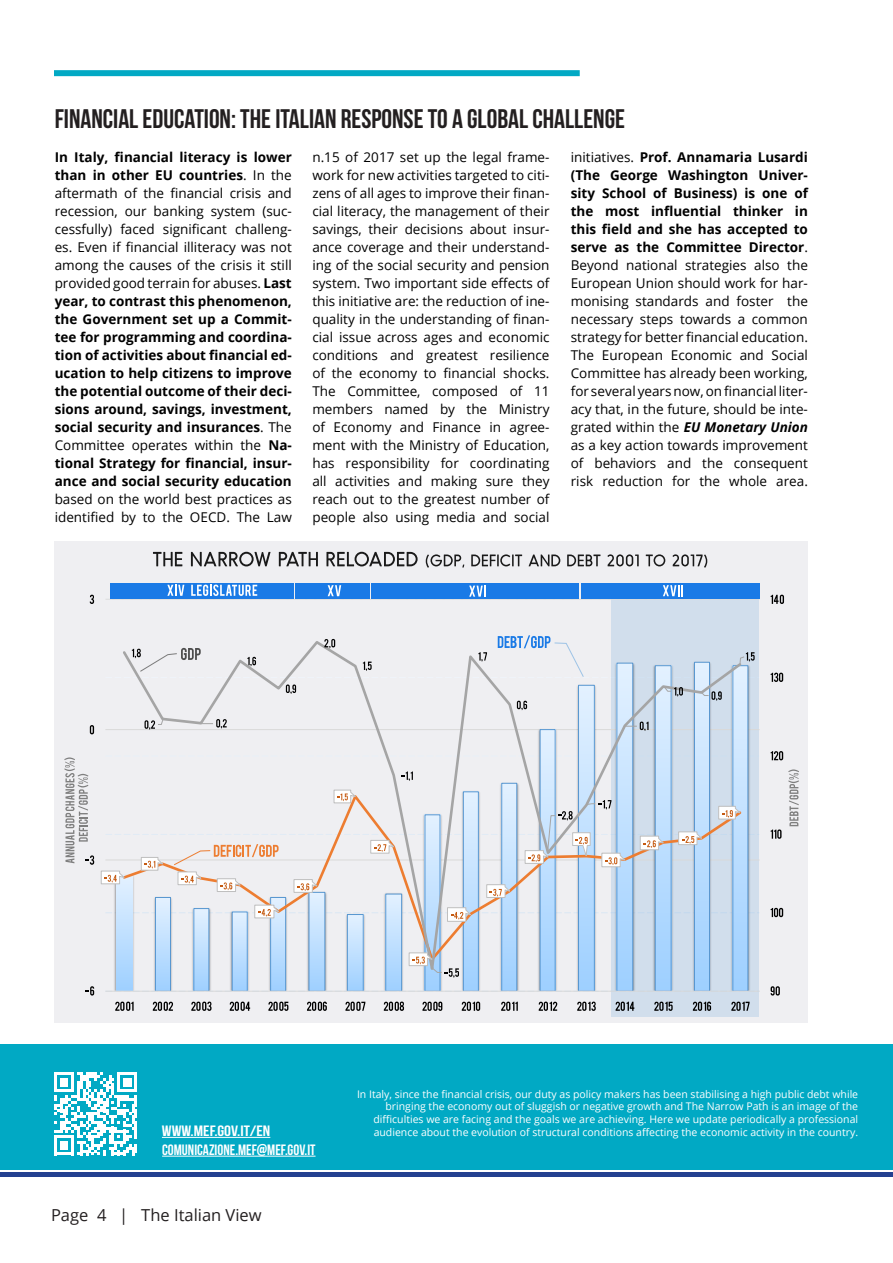
<style>
.page{position:relative;width:893px;height:1263px;background:#fff}
.page>*{position:absolute;margin:0;border:0;box-sizing:border-box;transform-origin:0 0}
.t1{font:26.85px "Bebas Neue";color:#231f20}
.t2{font:16.5px "Open Sans";color:#231f20}
.t3{font:15px "Bebas Neue";color:#fff}
.t4{font:15px "Bebas Neue";color:#fff;scale:1.16 1}
.t5{font:13.5px/18px "Open Sans";color:#000;text-align:justify}
.t6{font:700 13.5px/18px "Open Sans";color:#000;text-align:justify}
.t7{font:10.5px/12.6px "Open Sans";color:#fff;text-align:right}
.s1{font-weight:400}
.s2{font-weight:700}
.s3{font-weight:700;font-style:italic}
</style>
<div class="page">
<div style="left:55px;top:541px;width:753px;height:482px;background:#efeff2"></div>
<div style="left:105px;top:600px;width:655px;height:78px;background:#efeff2"></div>
<div style="left:611px;top:589px;width:148px;height:428px;background:#d1deec"></div>
<hr style="left:105px;top:859px;width:655px;height:1px;background:#d9d9d9">
<hr style="left:105px;top:729px;width:655px;height:1px;background:#d9d9d9">
<hr style="left:105px;top:599px;width:655px;height:1px;background:#d9d9d9">
<img style="left:113px;top:885px;width:22px;height:106px">
<img style="left:191px;top:985px;width:21px;height:6px">
<img style="left:229px;top:985px;width:22px;height:6px">
<img style="left:344px;top:985px;width:23px;height:6px">
<img style="left:731px;top:665px;width:20px;height:326px">
<div style="left:116px;top:875px;width:16px;height:116px;background:linear-gradient(to bottom,#e3f1ff,#9fd0ff)"></div>
<div style="left:155px;top:897px;width:15px;height:94px;background:#a1d1ff"></div>
<div style="left:155px;top:897px;width:16px;height:94px;border:1px solid #5997d0"></div>
<div style="left:194px;top:908px;width:15px;height:83px;background:#a1d1ff"></div>
<div style="left:193px;top:908px;width:16px;height:83px;border:1px solid #5997d0"></div>
<div style="left:232px;top:912px;width:15px;height:79px;background:#a1d1ff"></div>
<div style="left:232px;top:911px;width:16px;height:80px;border:1px solid #5997d0"></div>
<div style="left:271px;top:897px;width:15px;height:94px;background:#a1d1ff"></div>
<div style="left:270px;top:897px;width:16px;height:94px;border:1px solid #5997d0"></div>
<div style="left:309px;top:892px;width:16px;height:99px;background:#a0d1ff"></div>
<div style="left:309px;top:892px;width:16px;height:99px;border:1px solid #5997d0"></div>
<div style="left:347px;top:914px;width:16px;height:77px;background:#a1d1ff"></div>
<div style="left:347px;top:914px;width:17px;height:77px;border:1px solid #5997d0"></div>
<div style="left:386px;top:894px;width:16px;height:97px;background:#a1d1ff"></div>
<div style="left:385px;top:894px;width:17px;height:97px;border:1px solid #5997d0"></div>
<svg style="left:734px;top:667px;width:12px;height:322px"></svg>
<div style="left:732px;top:665px;width:16px;height:326px;border:1px solid #5997d0"></div>
<hr style="left:105px;top:991px;width:655px;height:1px;background:#d9d9d9">
<svg style="left:121px;top:639px;width:623px;height:346px"></svg>
<svg style="left:100px;top:870px;width:27px;height:15px"></svg>
<svg style="left:140px;top:856px;width:25px;height:15px"></svg>
<svg style="left:254px;top:904px;width:28px;height:15px"></svg>
<svg style="left:293px;top:879px;width:27px;height:14px"></svg>
<svg style="left:333px;top:789px;width:25px;height:15px"></svg>
<svg style="left:370px;top:839px;width:27px;height:15px"></svg>
<svg style="left:447px;top:907px;width:26px;height:15px"></svg>
<svg style="left:486px;top:884px;width:27px;height:14px"></svg>
<svg style="left:639px;top:835px;width:27px;height:15px"></svg>
<svg style="left:678px;top:831px;width:26px;height:14px"></svg>
<svg style="left:718px;top:805px;width:25px;height:15px"></svg>
<svg style="left:145px;top:718px;width:19px;height:12px"></svg>
<svg style="left:201px;top:719px;width:26px;height:9px"></svg>
<svg style="left:247px;top:657px;width:9px;height:9px"></svg>
<svg style="left:286px;top:684px;width:10px;height:10px"></svg>
<svg style="left:324px;top:639px;width:11px;height:9px"></svg>
<svg style="left:363px;top:662px;width:9px;height:9px"></svg>
<svg style="left:401px;top:771px;width:12px;height:10px"></svg>
<svg style="left:408px;top:952px;width:51px;height:26px"></svg>
<svg style="left:478px;top:652px;width:9px;height:9px"></svg>
<svg style="left:517px;top:701px;width:10px;height:9px"></svg>
<svg style="left:524px;top:800px;width:104px;height:68px"></svg>
<svg style="left:625px;top:721px;width:23px;height:10px"></svg>
<svg style="left:662px;top:685px;width:21px;height:11px"></svg>
<svg style="left:701px;top:691px;width:21px;height:10px"></svg>
<svg style="left:739px;top:652px;width:16px;height:13px"></svg>
<svg style="left:115px;top:1001px;width:19px;height:10px"></svg>
<svg style="left:153px;top:1001px;width:20px;height:10px"></svg>
<svg style="left:191px;top:1001px;width:21px;height:10px"></svg>
<svg style="left:230px;top:1001px;width:20px;height:10px"></svg>
<svg style="left:268px;top:1001px;width:20px;height:10px"></svg>
<svg style="left:307px;top:1001px;width:20px;height:10px"></svg>
<svg style="left:345px;top:1001px;width:20px;height:10px"></svg>
<svg style="left:384px;top:1001px;width:20px;height:10px"></svg>
<svg style="left:422px;top:1001px;width:20px;height:10px"></svg>
<svg style="left:462px;top:1001px;width:18px;height:10px"></svg>
<svg style="left:501px;top:1001px;width:17px;height:10px"></svg>
<svg style="left:539px;top:1001px;width:18px;height:10px"></svg>
<svg style="left:577px;top:1001px;width:19px;height:10px"></svg>
<svg style="left:616px;top:1001px;width:18px;height:10px"></svg>
<svg style="left:654px;top:1001px;width:19px;height:10px"></svg>
<svg style="left:693px;top:1001px;width:18px;height:10px"></svg>
<svg style="left:731px;top:1001px;width:19px;height:10px"></svg>
<svg style="left:85px;top:986px;width:9px;height:9px"></svg>
<svg style="left:90px;top:725px;width:4px;height:9px"></svg>
<svg style="left:90px;top:595px;width:4px;height:9px"></svg>
<svg style="left:771px;top:986px;width:9px;height:9px"></svg>
<svg style="left:771px;top:908px;width:12px;height:9px"></svg>
<svg style="left:771px;top:829px;width:10px;height:10px"></svg>
<svg style="left:771px;top:751px;width:12px;height:9px"></svg>
<svg style="left:771px;top:673px;width:12px;height:9px"></svg>
<svg style="left:771px;top:595px;width:13px;height:9px"></svg>
<svg style="left:64px;top:757px;width:30px;height:108px"></svg>
<svg style="left:788px;top:769px;width:11px;height:57px"></svg>
<svg style="left:153px;top:552px;width:29px;height:14px"></svg>
<svg style="left:191px;top:552px;width:80px;height:14px"></svg>
<svg style="left:279px;top:552px;width:39px;height:14px"></svg>
<svg style="left:326px;top:552px;width:92px;height:14px"></svg>
<svg style="left:426px;top:554px;width:38px;height:14px"></svg>
<svg style="left:471px;top:554px;width:51px;height:12px"></svg>
<svg style="left:529px;top:554px;width:31px;height:12px"></svg>
<svg style="left:567px;top:554px;width:33px;height:12px"></svg>
<svg style="left:607px;top:554px;width:32px;height:12px"></svg>
<svg style="left:646px;top:554px;width:19px;height:12px"></svg>
<svg style="left:672px;top:554px;width:35px;height:14px"></svg>
<div style="left:110px;top:583px;width:184px;height:16px;background:#1a7ae6"></div>
<div style="left:296px;top:583px;width:74px;height:16px;background:#1a7ae6"></div>
<div style="left:372px;top:583px;width:207px;height:16px;background:#1a7ae6"></div>
<div style="left:581px;top:583px;width:179px;height:16px;background:#1a7ae6"></div>
<svg style="left:167px;top:585px;width:17px;height:11px"></svg>
<svg style="left:191px;top:585px;width:66px;height:11px"></svg>
<svg style="left:328px;top:585px;width:13px;height:11px"></svg>
<svg style="left:469px;top:586px;width:17px;height:11px"></svg>
<svg style="left:663px;top:585px;width:20px;height:11px"></svg>
<svg style="left:132px;top:648px;width:69px;height:24px"></svg>
<svg style="left:173px;top:844px;width:106px;height:48px"></svg>
<svg style="left:498px;top:635px;width:86px;height:43px"></svg>
<div style="left:0;top:1044px;width:893px;height:125px;background:#01a9c4"></div>
<hr style="left:162px;top:1137px;width:108px;height:1px;background:#fff">
<svg style="left:54px;top:1072px;width:83px;height:83px"></svg>
<div style="left:54px;top:70px;width:526px;height:6px;background:#01a9c4"></div>
<hr style="left:0;top:1172px;width:893px;height:4px;background:#234090">
<hr style="left:162px;top:1156px;width:154px;height:1px;background:#fff">
<h1 class="t1" style="left:55px;top:104px;width:572px">FINANCIAL EDUCATION: THE ITALIAN RESPONSE TO A GLOBAL CHALLENGE</h1>
<p class="t6" style="left:55px;top:147px;width:239px">In Italy, financial literacy is lower than in other EU countries<span class="s1">. In the aftermath of the financial crisis and recession, our banking system (suc&shy;cessfully) faced significant challeng&shy;es. Even if financial illiteracy was not among the causes of the crisis it still provided good terrain for abuses.</span> Last year, to contrast this phenomenon, the Government set up a Commit&shy;tee for programming and coordina&shy;tion of activities about financial ed&shy;ucation to help citizens to improve the potential outcome of their deci&shy;sions around, savings, investment, social security and insurances<span class="s1">. The Committee operates within the</span> Na&shy;tional Strategy for financial, insur&shy;ance and social security education</p>
<p class="t5" style="left:55px;top:489px;width:239px">based on the world best practices as identified by to the OECD. The Law</p>
<p class="t5" style="left:312px;top:147px;width:239px">n.15 of 2017 set up the legal frame&shy;work for new activities targeted to citi&shy;zens of all ages to improve their finan&shy;cial literacy, the management of their savings, their decisions about insur&shy;ance coverage and their understand&shy;ing of the social security and pension system. Two important side effects of this initiative are: the reduction of ine&shy;quality in the understanding of finan&shy;cial issue across ages and economic conditions and greatest resilience of the economy to financial shocks.<br>The Committee, composed of 11 members named by the Ministry of Economy and Finance in agree&shy;ment with the Ministry of Education, has responsibility for coordinating all activities and making sure they reach out to the greatest number of people also using media and social</p>
<p class="t5" style="left:571px;top:147px;width:239px">initiatives. <span class="s2">Prof. Annamaria Lusardi (The George Washington Univer&shy;sity School of Business) is one of the most influential thinker in this field and she has accepted to serve as the Committee Director</span>.<br>Beyond national strategies also the European Union should work for har&shy;monising standards and foster the necessary steps towards a common strategy for better financial education.<br>The European Economic and Social Committee has already been working, for several years now, on financial liter&shy;acy that, in the future, should be inte&shy;grated within the <span class="s3">EU Monetary Union </span>as a key action towards improvement of behaviors and the consequent risk reduction for the whole area.</p>
<p class="t4" style="left:162px;top:1122px;width:95px">WWW.MEF.GOV.IT/EN</p>
<p class="t3" style="left:162px;top:1141px;width:155px">COMUNICAZIONE.MEF@MEF.GOV.IT</p>
<p class="t2" style="left:51px;top:1204px;width:212px">Page 4 | The Italian View</p>
<p class="t7" style="left:357px;top:1087px;width:503px">In Italy, since the financial crisis, our duty as policy makers has been stabilising a high public debt while bringing the economy out of sluggish or negative growth and The Narrow Path is an image of the difficulties we are facing and the goals we are achieving. Here we update periodically a professional audience about the evolution of structural conditions affecting the economic activity in the country.</p>
</div>
